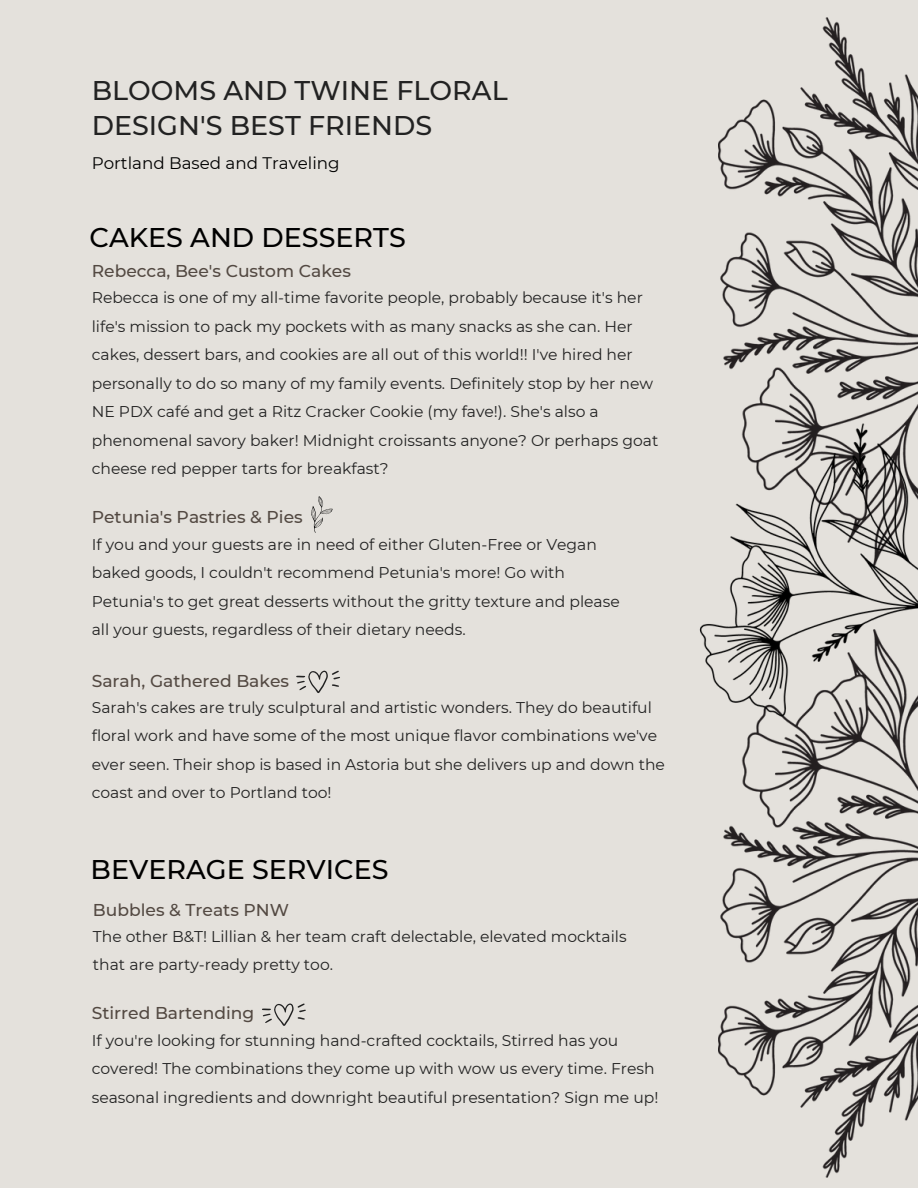
<style>
.page{position:relative;width:918px;height:1188px;background:#e4e1dc}
.page>*{position:absolute;margin:0;border:0;box-sizing:border-box;transform-origin:0 0}
.t1{font:500 27px/35px "Montserrat";color:#222}
.t2{font:500 27px "Montserrat";color:#000}
.t3{font:500 17.1px "Montserrat";color:#534942}
.t4{font:16.65px "Montserrat";color:#000}
.t5{font:15.6px/28.5px "Montserrat";color:#222}
</style>
<div class="page">
<svg style="left:262px;top:1003px;width:44px;height:23px"></svg>
<svg style="left:296px;top:671px;width:44px;height:22px"></svg>
<svg style="left:311px;top:496px;width:22px;height:37px"></svg>
<img style="left:719px;top:808px;width:199px;height:370px">
<img style="left:719px;top:17px;width:199px;height:337px">
<img style="left:699px;top:354px;width:219px;height:454px">
<p class="t1" style="left:92px;top:73px;width:417px">BLOOMS AND TWINE FLORAL<br>DESIGN'S BEST FRIENDS</p>
<p class="t4" style="left:92px;top:152px;width:249px">Portland Based and Traveling</p>
<p class="t2" style="left:89px;top:221px;width:318px">CAKES AND DESSERTS</p>
<p class="t3" style="left:92px;top:260px;width:261px">Rebecca, Bee's Custom Cakes</p>
<p class="t5" style="left:92px;top:283px;width:568px">Rebecca is one of my all-time favorite people, probably because it's her life's mission to pack my pockets with as many snacks as she can. Her cakes, dessert bars, and cookies are all out of this world!! I've hired her personally to do so many of my family events. Definitely stop by her new NE PDX café and get a Ritz Cracker Cookie (my fave!). She's also a phenomenal savory baker! Midnight croissants anyone? Or perhaps goat cheese red pepper tarts for breakfast?</p>
<p class="t3" style="left:92px;top:507px;width:212px">Petunia's Pastries &amp; Pies</p>
<p class="t5" style="left:92px;top:530px;width:529px">If you and your guests are in need of either Gluten-Free or Vegan baked goods, I couldn't recommend Petunia's more! Go with Petunia's to get great desserts without the gritty texture and please all your guests, regardless of their dietary needs.</p>
<p class="t3" style="left:92px;top:670px;width:199px">Sarah, Gathered Bakes</p>
<p class="t5" style="left:92px;top:693px;width:575px">Sarah's cakes are truly sculptural and artistic wonders. They do beautiful floral work and have some of the most unique flavor combinations we've ever seen. Their shop is based in Astoria but she delivers up and down the coast and over to Portland too!</p>
<p class="t2" style="left:91px;top:853px;width:299px">BEVERAGE SERVICES</p>
<p class="t3" style="left:93px;top:899px;width:198px">Bubbles &amp; Treats PNW</p>
<p class="t5" style="left:93px;top:922px;width:535px">The other B&amp;T! Lillian &amp; her team craft delectable, elevated mocktails that are party-ready pretty too.</p>
<p class="t3" style="left:92px;top:1003px;width:164px">Stirred Bartending</p>
<p class="t5" style="left:92px;top:1026px;width:568px">If you're looking for stunning hand-crafted cocktails, Stirred has you covered! The combinations they come up with wow us every time. Fresh seasonal ingredients and downright beautiful presentation? Sign me up!</p>
</div>
